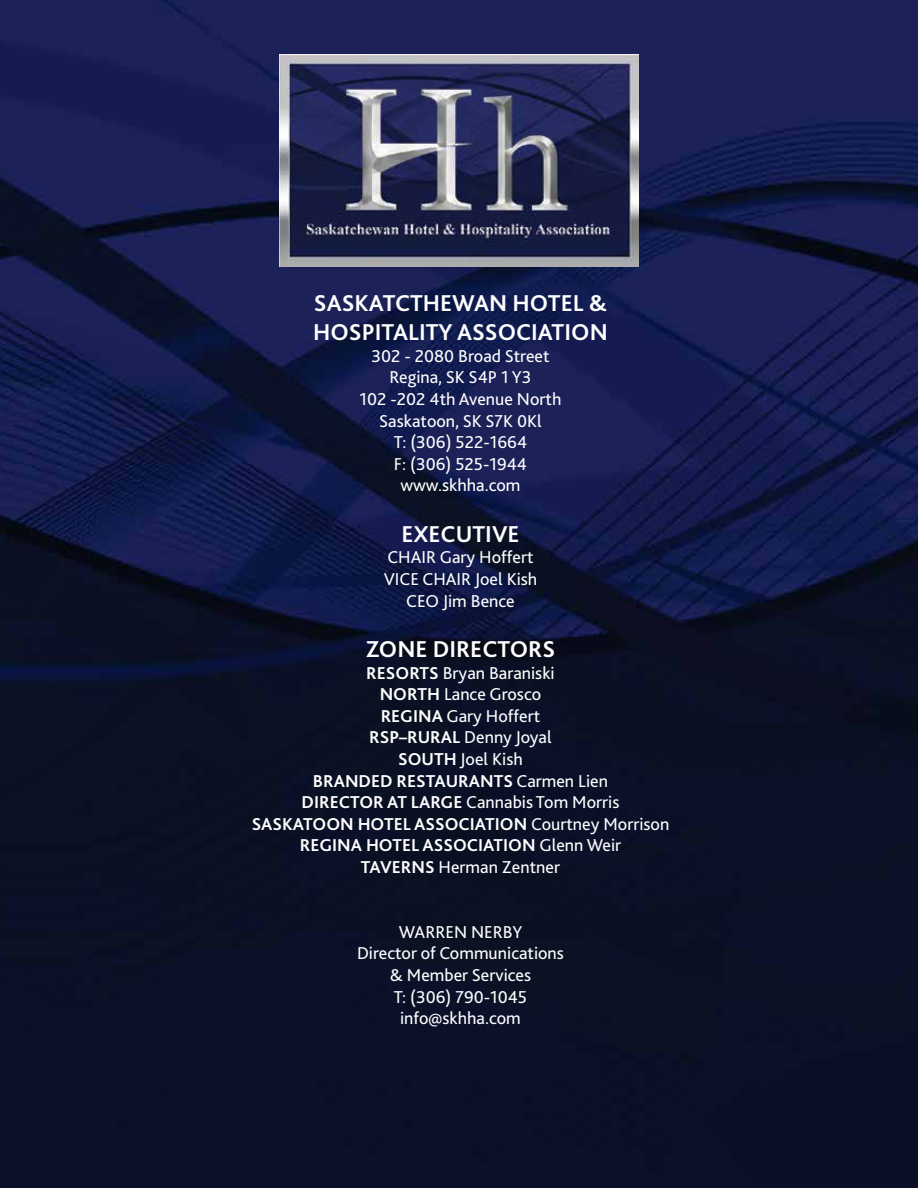
<style>
.page{position:relative;width:918px;height:1188px;background:#fff}
.page>*{position:absolute;margin:0;border:0;box-sizing:border-box;transform-origin:0 0}
.t1{font:700 24px/28.8px "Bliss 2";color:#fff}
.t2{font:18px/21.6px "Bliss 2";color:#fff;text-align:center}
.t3{font:700 18px/21.6px "Bliss 2";color:#fff;text-align:center}
.s1{font-weight:400}
</style>
<div class="page">
<img style="left:0;top:0;width:918px;height:1188px">
<img style="left:280px;top:54px;width:359px;height:212px">
<h1 class="t1" style="left:313px;top:288px;width:296px">SASKATCTHEWAN HOTEL &amp;<br>HOSPITALITY ASSOCIATION</h1>
<p class="t2" style="left:360px;top:345px;width:203px">302 - 2080 Broad Street<br>Regina, SK S4P 1 Y3<br>102 -202 4th Avenue North<br>Saskatoon, SK S7K 0Kl<br>T: (306) 522-1664<br>F: (306) 525-1944 www.skhha.com</p>
<h1 class="t1" style="left:401px;top:519px;width:120px">EXECUTIVE</h1>
<p class="t2" style="left:384px;top:546px;width:155px">CHAIR Gary Hoffert<br>VICE CHAIR Joel Kish<br>CEO Jim Bence</p>
<h1 class="t1" style="left:366px;top:634px;width:191px">ZONE DIRECTORS</h1>
<p class="t3" style="left:252px;top:661px;width:419px">RESORTS <span class="s1">Bryan Baraniski<br></span>NORTH <span class="s1">Lance Grosco<br></span>REGINA <span class="s1">Gary Hoffert<br></span>RSP–RURAL <span class="s1">Denny Joyal<br></span>SOUTH <span class="s1">Joel Kish<br></span>BRANDED RESTAURANTS <span class="s1">Carmen Lien<br></span>DIRECTOR AT LARGE <span class="s1">Cannabis Tom Morris<br></span>SASKATOON HOTEL ASSOCIATION <span class="s1">Courtney Morrison<br></span>REGINA HOTEL ASSOCIATION <span class="s1">Glenn Weir<br></span>TAVERNS <span class="s1">Herman Zentner</span></p>
<p class="t2" style="left:357px;top:921px;width:208px">WARREN NERBY<br>Director of Communications &amp; Member Services<br>T: (306) 790-1045 info@skhha.com</p>
</div>
